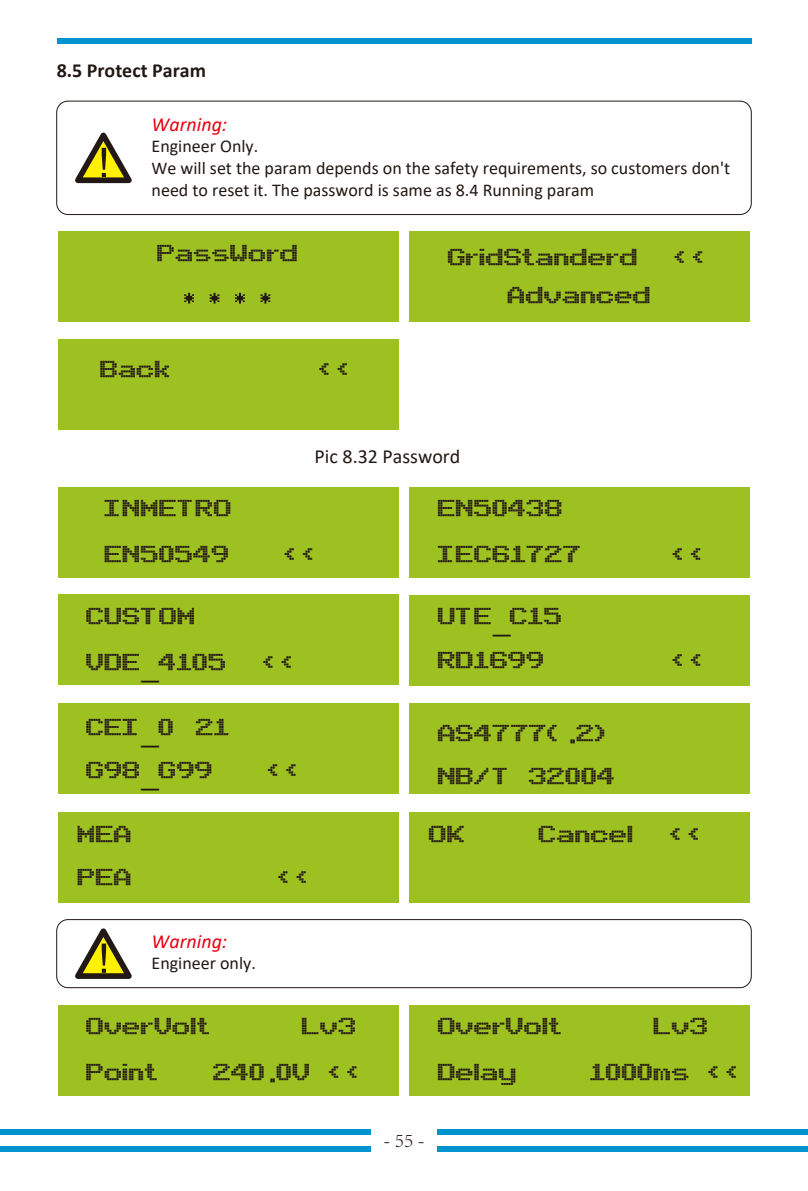
<style>
.page{position:relative;width:808px;height:1191px;background:#fff}
.page>*{position:absolute;margin:0;border:0;box-sizing:border-box;transform-origin:0 0}
.t1{font:36px/43.2px "Arcade";letter-spacing:-.015em;color:#231815}
.t2{font:italic 20px "Calibri";color:#e60012}
.t3{font:700 20px "Calibri";color:#221815}
.t4{font:20px "Calibri";color:#221815}
.t5{font:300 20px "Adobe Song Std";color:#231815}
.t6{font:18px/21.6px "Calibri";color:#221815}
.s1{font-family:"Myriad Pro"}
</style>
<div class="page">
<div style="left:57px;top:38px;width:694px;height:6px;background:#0093cd"></div>
<div style="left:0;top:1129px;width:808px;height:5px;background:#0093cd"></div>
<div style="left:0;top:1146px;width:808px;height:5px;background:#0093cd"></div>
<div style="left:371px;top:1125px;width:66px;height:29px;background:#fff"></div>
<div style="left:58px;top:231px;width:340px;height:91px;background:#9ec122"></div>
<svg style="left:184px;top:293px;width:10px;height:10px"></svg>
<svg style="left:210px;top:293px;width:9px;height:10px"></svg>
<svg style="left:235px;top:293px;width:10px;height:10px"></svg>
<svg style="left:260px;top:293px;width:10px;height:10px"></svg>
<div style="left:410px;top:231px;width:340px;height:91px;background:#9ec122"></div>
<div style="left:58px;top:339px;width:340px;height:91px;background:#9ec122"></div>
<div style="left:56px;top:101px;width:696px;height:114px;border:1px solid #221815;border-radius:11px"></div>
<svg style="left:75px;top:132px;width:57px;height:52px"></svg>
<div style="left:56px;top:919px;width:696px;height:69px;border:1px solid #221815;border-radius:11px"></div>
<svg style="left:75px;top:928px;width:57px;height:51px"></svg>
<div style="left:58px;top:1004px;width:340px;height:91px;background:#9ec122"></div>
<div style="left:410px;top:1004px;width:340px;height:91px;background:#9ec122"></div>
<div style="left:58px;top:486px;width:340px;height:91px;background:#9ec122"></div>
<div style="left:410px;top:486px;width:340px;height:91px;background:#9ec122"></div>
<div style="left:58px;top:594px;width:340px;height:91px;background:#9ec122"></div>
<div style="left:410px;top:595px;width:340px;height:91px;background:#9ec122"></div>
<div style="left:58px;top:703px;width:340px;height:91px;background:#9ec122"></div>
<div style="left:410px;top:703px;width:340px;height:91px;background:#9ec122"></div>
<div style="left:58px;top:812px;width:340px;height:90px;background:#9ec122"></div>
<div style="left:410px;top:812px;width:340px;height:90px;background:#9ec122"></div>
<p class="t3" style="left:57px;top:56px;width:151px">8.5 Protect Param</p>
<p class="t2" style="left:152px;top:110px;width:77px">Warning:</p>
<p class="t6" style="left:152px;top:135px;width:580px">Engineer Only.<br>We will set the param depends on the safety requirements, so customers don't need to reset it. The password is same as 8.4 Running param</p>
<p class="t1" style="left:158px;top:235px;width:143px">PassWord</p>
<p class="t1" style="left:448px;top:241px;width:265px;line-height:38px;text-align:center">GridStanderd &lt;&lt;<br>Advanced</p>
<p class="t1" style="left:100px;top:351px;width:75px">Back</p>
<p class="t1" style="left:319px;top:351px;width:38px">&lt;&lt;</p>
<p class="t1" style="left:105px;top:489px;width:130px;line-height:45.4px">INMETRO<br>EN50549</p>
<p class="t4" style="left:315px;top:443px;width:147px">Pic 8.32 Password</p>
<p class="t1" style="left:285px;top:536px;width:38px">&lt;&lt;</p>
<p class="t1" style="left:438px;top:489px;width:146px;line-height:45.4px">EN50438<br>IEC61727</p>
<p class="t1" style="left:86px;top:597px;width:215px;line-height:45.4px">CUSTOM<br>VDE<span class="s1">_</span>4105 &lt;&lt;</p>
<p class="t1" style="left:438px;top:598px;width:127px">UTE<span class="s1">_</span>C15<br>RD1699</p>
<p class="t1" style="left:86px;top:708px;width:146px">CEI<span class="s1">_</span>0 21<br>G98<span class="s1">_</span>G99</p>
<p class="t1" style="left:268px;top:752px;width:38px">&lt;&lt;</p>
<p class="t1" style="left:438px;top:714px;width:180px">AS4777(.2)<br>NB/T 32004</p>
<p class="t1" style="left:673px;top:536px;width:38px">&lt;&lt;</p>
<p class="t1" style="left:673px;top:641px;width:38px">&lt;&lt;</p>
<p class="t1" style="left:78px;top:815px;width:57px">MEA<br>PEA</p>
<p class="t2" style="left:152px;top:927px;width:77px">Warning:</p>
<p class="t6" style="left:152px;top:952px;width:106px">Engineer only.</p>
<p class="t1" style="left:279px;top:858px;width:38px">&lt;&lt;</p>
<p class="t1" style="left:86px;top:1008px;width:127px">OverVolt</p>
<p class="t1" style="left:302px;top:1008px;width:57px">Lv3</p>
<p class="t1" style="left:86px;top:1053px;width:74px">Point</p>
<p class="t1" style="left:213px;top:1053px;width:154px">240.0V &lt;&lt;</p>
<p class="t1" style="left:429px;top:815px;width:38px">OK</p>
<p class="t1" style="left:539px;top:815px;width:170px">Cancel &lt;&lt;</p>
<p class="t1" style="left:438px;top:1008px;width:127px">OverVolt</p>
<p class="t1" style="left:654px;top:1008px;width:57px">Lv3</p>
<p class="t1" style="left:438px;top:1053px;width:81px">Delay</p>
<p class="t1" style="left:590px;top:1053px;width:157px">1000ms &lt;&lt;</p>
<p class="t5" style="left:383px;top:1128px;width:43px">- 55 -</p>
</div>
